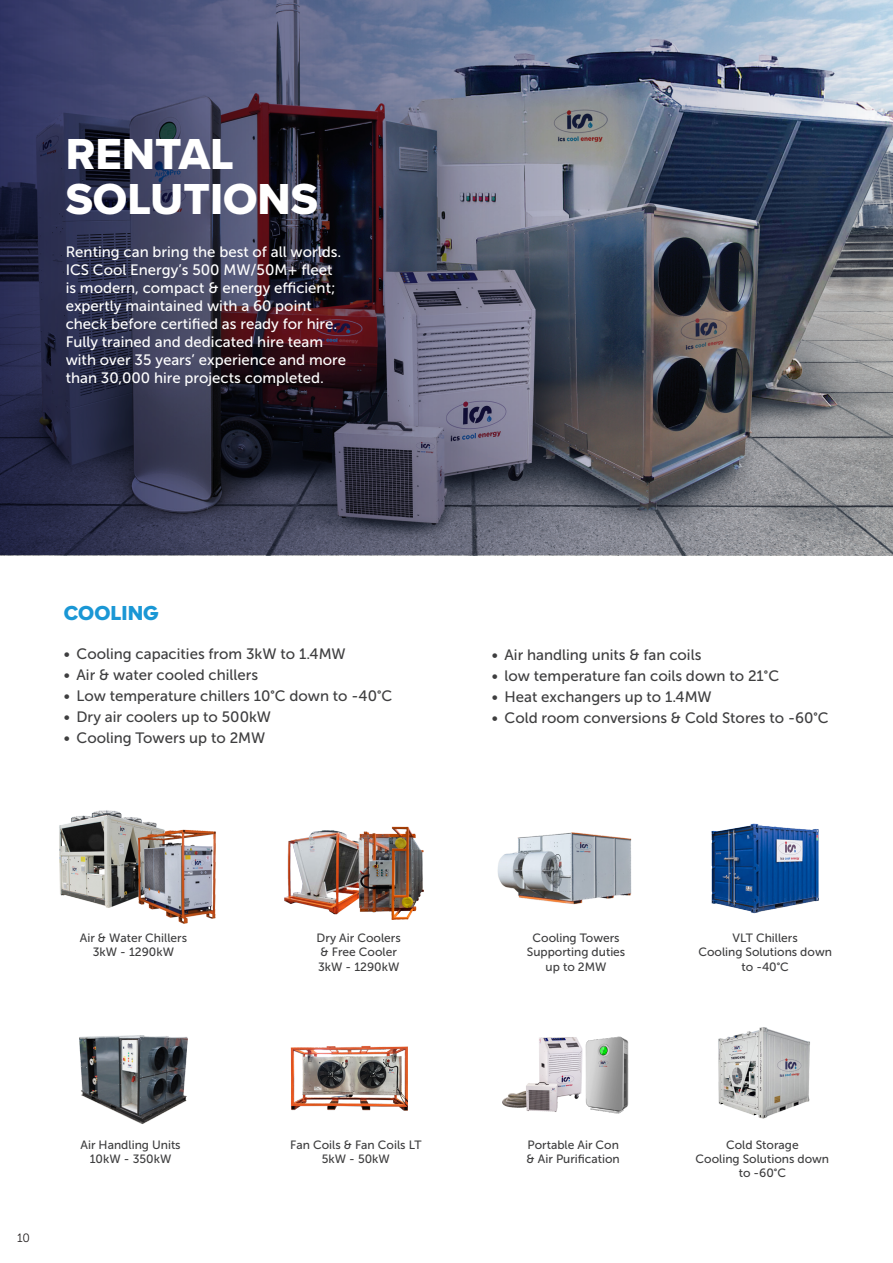
<style>
.page{position:relative;width:893px;height:1263px;background:#fff}
.page>*{position:absolute;margin:0;border:0;box-sizing:border-box;transform-origin:0 0}
.t1{font:45px/45px "Proxima Nova A Extrabld";color:#fff}
.Table_Headline{font:21px "Proxima Nova A Extrabld";color:#1a97d5}
.t2{font:15px "Museo Sans 500";color:#3e3e3f}
.Table_Headline-2{font:15px/18px "Museo Sans 500";color:#fff}
.Table_Headline-3{font:12px/14.4px "Museo Sans 500";color:#3e3e3f;text-align:center}
.t3{font:12px "Museo Sans 300";color:#231f20}
.s1{font-family:"Brandon Text";font-weight:700}
</style>
<div class="page">
<hr style="left:892px;top:797px;width:1px;height:466px;background:#ededf2">
<img style="left:0;top:0;width:893px;height:555px">
<img style="left:59px;top:810px;width:99px;height:98px">
<img style="left:129px;top:828px;width:87px;height:95px">
<img style="left:284px;top:830px;width:59px;height:85px">
<img style="left:343px;top:826px;width:81px;height:94px">
<img style="left:711px;top:823px;width:108px;height:91px">
<img style="left:497px;top:832px;width:135px;height:73px">
<img style="left:79px;top:1035px;width:109px;height:89px">
<img style="left:290px;top:1045px;width:118px;height:66px">
<img style="left:718px;top:1027px;width:92px;height:92px">
<img style="left:502px;top:1037px;width:62px;height:75px">
<img style="left:564px;top:1036px;width:65px;height:78px">
<p class="t1" style="left:66px;top:130px;width:254px">RENTAL<br>SOLUTIONS</p>
<p class="Table_Headline-2" style="left:66px;top:243px;width:282px">Renting can bring the best of all worlds.<br>ICS Cool Energy’s 500 MW/50M+ fleet is modern, compact &amp; energy efficient; expertly maintained with a 60 point check before certified as ready for hire.<br>Fully trained and dedicated hire team with over 35 years’ experience and more than 30,000 hire projects completed.</p>
<p class="Table_Headline" style="left:64px;top:597px;width:97px">COOLING</p>
<p class="t2" style="left:64px;top:645px;width:284px">• Cooling capacities from 3kW to 1.4MW</p>
<p class="t2" style="left:64px;top:666px;width:196px">• Air &amp; water cooled chillers</p>
<p class="t2" style="left:64px;top:687px;width:330px">• Low temperature chillers 10<span class="s1">˚</span>C down to -40<span class="s1">˚</span>C</p>
<p class="t2" style="left:64px;top:708px;width:209px">• Dry air coolers up to 500kW</p>
<p class="t2" style="left:64px;top:729px;width:203px">• Cooling Towers up to 2MW</p>
<p class="t2" style="left:492px;top:646px;width:211px">• Air handling units &amp; fan coils</p>
<p class="t2" style="left:492px;top:667px;width:289px">• low temperature fan coils down to 21<span class="s1">˚</span>C</p>
<p class="t2" style="left:492px;top:688px;width:222px">• Heat exchangers up to 1.4MW</p>
<p class="t2" style="left:492px;top:709px;width:338px">• Cold room conversions &amp; Cold Stores to -60<span class="s1">˚</span>C</p>
<p class="Table_Headline-3" style="left:80px;top:930px;width:109px">Air &amp; Water Chillers</p>
<p class="Table_Headline-3" style="left:93px;top:945px;width:83px">3kW - 1290kW</p>
<p class="t3" style="left:17px;top:1231px;width:15px">10</p>
<p class="Table_Headline-3" style="left:81px;top:1137px;width:102px">Air Handling Units</p>
<p class="Table_Headline-3" style="left:90px;top:1152px;width:83px">10kW - 350kW</p>
<p class="Table_Headline-3" style="left:317px;top:930px;width:86px">Dry Air Coolers</p>
<p class="Table_Headline-3" style="left:321px;top:945px;width:78px">&amp; Free Cooler</p>
<p class="Table_Headline-3" style="left:318px;top:959px;width:83px">3kW - 1290kW</p>
<p class="Table_Headline-3" style="left:290px;top:1137px;width:133px">Fan Coils &amp; Fan Coils LT</p>
<p class="Table_Headline-3" style="left:322px;top:1152px;width:70px">5kW - 50kW</p>
<p class="Table_Headline-3" style="left:532px;top:930px;width:89px">Cooling Towers</p>
<p class="Table_Headline-3" style="left:527px;top:945px;width:100px">Supporting duties</p>
<p class="Table_Headline-3" style="left:546px;top:959px;width:62px">up to 2MW</p>
<p class="Table_Headline-3" style="left:527px;top:1137px;width:93px">Portable Air Con</p>
<p class="Table_Headline-3" style="left:527px;top:1152px;width:95px">&amp; Air Purification</p>
<p class="Table_Headline-3" style="left:733px;top:930px;width:67px">VLT Chillers</p>
<p class="Table_Headline-3" style="left:698px;top:945px;width:135px">Cooling Solutions down to -40<span class="s1">˚</span>C</p>
<p class="Table_Headline-3" style="left:726px;top:1137px;width:74px">Cold Storage</p>
<p class="Table_Headline-3" style="left:696px;top:1152px;width:135px">Cooling Solutions down to -60<span class="s1">˚</span>C</p>
</div>
